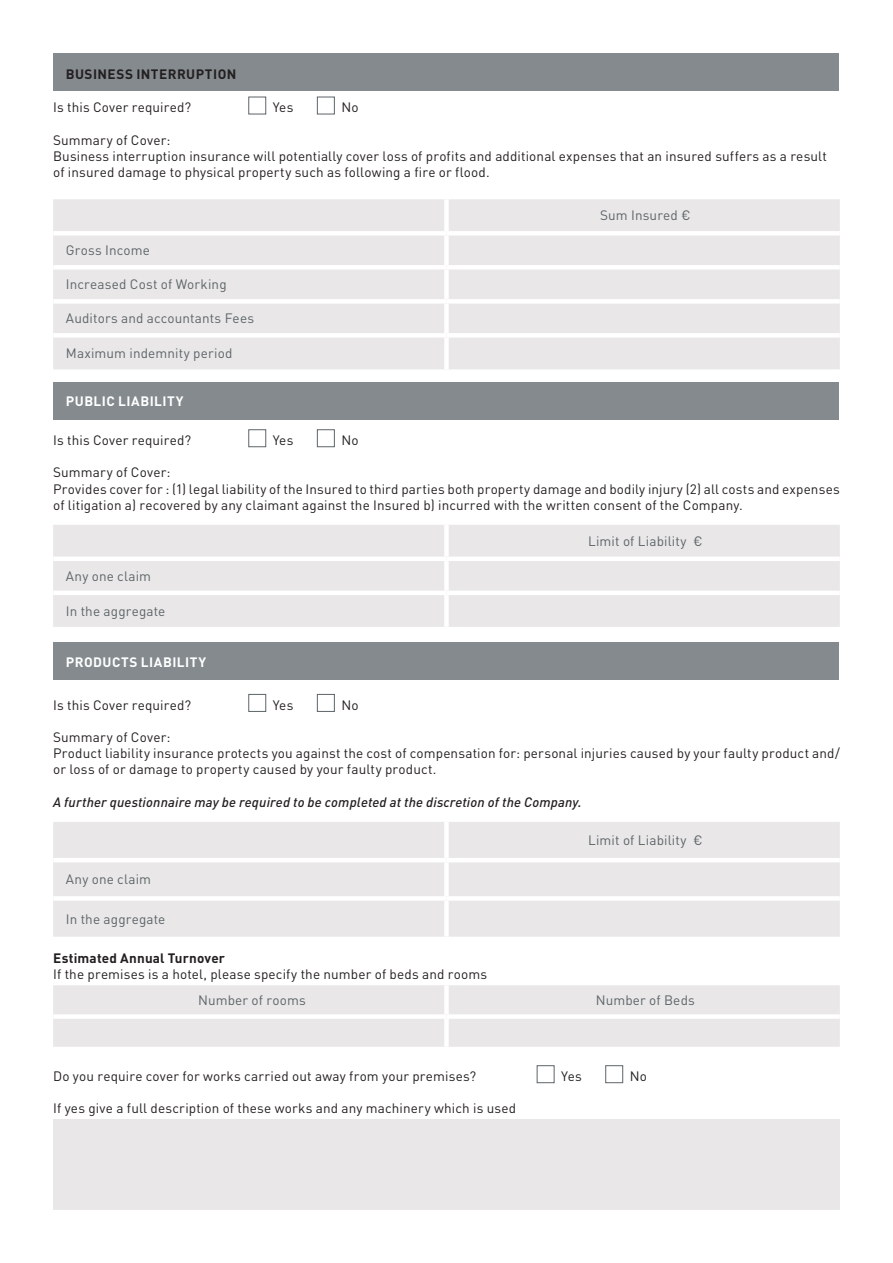
<style>
.page{position:relative;width:893px;height:1263px;background:#fff}
.page>*{position:absolute;margin:0;border:0;box-sizing:border-box;transform-origin:0 0}
.Body_text{font:13.5px/16.2px "DIN Pro";letter-spacing:.01em;color:#231f20}
.Body_text-2{font:13.5px "DIN Pro";letter-spacing:.01em;color:#5c6468}
.Footer_Disclaimar{font:13.5px/16.2px "DIN Pro";letter-spacing:.01em;color:#231f20}
.Body_text-3{font:italic 500 13.5px "DIN Pro";letter-spacing:.01em;color:#231f20}
.t1{font:700 13.5px "DIN Pro";letter-spacing:.035em;color:#fff}
.Body_text-4{font:700 13.5px "DIN Pro";letter-spacing:.01em;color:#231f20}
.Paragraph_Header{font:700 13.5px "DIN Pro";letter-spacing:.035em;color:#231f20}
</style>
<div class="page">
<div style="left:53px;top:53px;width:785px;height:38px;background:#848a8d"></div>
<div style="left:248px;top:97px;width:18px;height:17px;background:#fff;border:1px solid #5c6468"></div>
<div style="left:317px;top:97px;width:18px;height:17px;background:#fff;border:1px solid #5c6468"></div>
<div style="left:53px;top:199px;width:787px;height:170px;background:#e9e7e8"></div>
<div style="left:444px;top:199px;width:5px;height:32px;background:#fff"></div>
<div style="left:53px;top:231px;width:393px;height:5px;background:#fff"></div>
<div style="left:446px;top:231px;width:394px;height:5px;background:#fff"></div>
<div style="left:444px;top:236px;width:5px;height:29px;background:#fff"></div>
<div style="left:53px;top:265px;width:393px;height:5px;background:#fff"></div>
<div style="left:446px;top:265px;width:394px;height:5px;background:#fff"></div>
<div style="left:444px;top:270px;width:5px;height:29px;background:#fff"></div>
<div style="left:53px;top:299px;width:393px;height:5px;background:#fff"></div>
<div style="left:446px;top:299px;width:394px;height:5px;background:#fff"></div>
<div style="left:444px;top:304px;width:5px;height:29px;background:#fff"></div>
<div style="left:53px;top:333px;width:393px;height:5px;background:#fff"></div>
<div style="left:446px;top:333px;width:394px;height:5px;background:#fff"></div>
<div style="left:444px;top:338px;width:5px;height:31px;background:#fff"></div>
<div style="left:248px;top:429px;width:18px;height:18px;background:#fff;border:1px solid #5c6468"></div>
<div style="left:317px;top:429px;width:18px;height:18px;background:#fff;border:1px solid #5c6468"></div>
<div style="left:53px;top:525px;width:787px;height:102px;background:#e9e7e8"></div>
<div style="left:444px;top:525px;width:5px;height:32px;background:#fff"></div>
<hr style="left:53px;top:557px;width:393px;height:4px;background:#fff">
<hr style="left:446px;top:557px;width:394px;height:4px;background:#fff">
<div style="left:444px;top:561px;width:5px;height:30px;background:#fff"></div>
<hr style="left:53px;top:591px;width:393px;height:4px;background:#fff">
<hr style="left:446px;top:591px;width:394px;height:4px;background:#fff">
<div style="left:444px;top:595px;width:5px;height:32px;background:#fff"></div>
<div style="left:248px;top:694px;width:18px;height:18px;background:#fff;border:1px solid #5c6468"></div>
<div style="left:317px;top:694px;width:18px;height:18px;background:#fff;border:1px solid #5c6468"></div>
<div style="left:53px;top:822px;width:787px;height:115px;background:#e9e7e8"></div>
<div style="left:444px;top:822px;width:5px;height:36px;background:#fff"></div>
<hr style="left:53px;top:858px;width:393px;height:4px;background:#fff">
<hr style="left:446px;top:858px;width:394px;height:4px;background:#fff">
<div style="left:444px;top:862px;width:5px;height:34px;background:#fff"></div>
<div style="left:53px;top:896px;width:393px;height:5px;background:#fff"></div>
<div style="left:446px;top:896px;width:394px;height:5px;background:#fff"></div>
<div style="left:444px;top:901px;width:5px;height:36px;background:#fff"></div>
<div style="left:53px;top:985px;width:787px;height:62px;background:#e9e7e8"></div>
<div style="left:444px;top:985px;width:5px;height:29px;background:#fff"></div>
<div style="left:53px;top:1014px;width:393px;height:5px;background:#fff"></div>
<div style="left:446px;top:1014px;width:394px;height:5px;background:#fff"></div>
<div style="left:444px;top:1019px;width:5px;height:28px;background:#fff"></div>
<div style="left:537px;top:1065px;width:17px;height:18px;background:#fff;border:1px solid #5c6468"></div>
<div style="left:605px;top:1065px;width:18px;height:18px;background:#fff;border:1px solid #5c6468"></div>
<div style="left:53px;top:1119px;width:787px;height:91px;background:#e9e7e8"></div>
<div style="left:53px;top:382px;width:785px;height:37px;background:#848a8d"></div>
<div style="left:53px;top:642px;width:785px;height:38px;background:#848a8d"></div>
<p class="Paragraph_Header" style="left:66px;top:63px;width:172px">BUSINESS INTERRUPTION</p>
<p class="Body_text" style="left:53px;top:98px;width:140px">Is this Cover required?</p>
<p class="Body_text" style="left:273px;top:98px;width:22px">Yes</p>
<p class="Body_text" style="left:341px;top:98px;width:19px">No</p>
<p class="Body_text" style="left:53px;top:130px;width:119px">Summary of Cover:</p>
<p class="Footer_Disclaimar" style="left:53px;top:147px;width:775px">Business interruption insurance will potentially cover loss of profits and additional expenses that an insured suffers as a result of insured damage to physical property such as following a fire or flood.</p>
<p class="Body_text-2" style="left:600px;top:204px;width:92px">Sum Insured €</p>
<p class="Body_text-2" style="left:66px;top:240px;width:86px">Gross Income</p>
<p class="Body_text-2" style="left:66px;top:274px;width:162px">Increased Cost of Working</p>
<p class="Body_text-2" style="left:66px;top:308px;width:190px">Auditors and accountants Fees</p>
<p class="Body_text-2" style="left:66px;top:343px;width:168px">Maximum indemnity period</p>
<p class="t1" style="left:66px;top:390px;width:119px">PUBLIC LIABILITY</p>
<p class="Body_text" style="left:53px;top:431px;width:140px">Is this Cover required?</p>
<p class="Body_text" style="left:273px;top:431px;width:22px">Yes</p>
<p class="Body_text" style="left:341px;top:431px;width:19px">No</p>
<p class="Body_text" style="left:53px;top:463px;width:119px">Summary of Cover:</p>
<p class="Body_text" style="left:53px;top:479px;width:788px">Provides cover for : (1) legal liability of the Insured to third parties both property damage and bodily injury (2) all costs and expenses of litigation a) recovered by any claimant against the Insured b) incurred with the written consent of the Company.</p>
<p class="Body_text-2" style="left:588px;top:530px;width:116px">Limit of Liability €</p>
<p class="Body_text-2" style="left:66px;top:565px;width:87px">Any one claim</p>
<p class="Body_text-2" style="left:66px;top:600px;width:101px">In the aggregate</p>
<p class="t1" style="left:66px;top:651px;width:142px">PRODUCTS LIABILITY</p>
<p class="Body_text" style="left:53px;top:695px;width:140px">Is this Cover required?</p>
<p class="Body_text" style="left:273px;top:695px;width:22px">Yes</p>
<p class="Body_text" style="left:341px;top:695px;width:19px">No</p>
<p class="Body_text" style="left:53px;top:728px;width:119px">Summary of Cover:</p>
<p class="Body_text" style="left:53px;top:744px;width:788px">Product liability insurance protects you against the cost of compensation for: personal injuries caused by your faulty product and/ or loss of or damage to property caused by your faulty product.</p>
<p class="Body_text-3" style="left:53px;top:791px;width:530px">A further questionnaire may be required to be completed at the discretion of the Company.</p>
<p class="Body_text-2" style="left:588px;top:829px;width:116px">Limit of Liability €</p>
<p class="Body_text-2" style="left:66px;top:868px;width:87px">Any one claim</p>
<p class="Body_text-2" style="left:66px;top:908px;width:101px">In the aggregate</p>
<p class="Body_text-4" style="left:53px;top:947px;width:173px">Estimated Annual Turnover</p>
<p class="Body_text" style="left:53px;top:965px;width:435px">If the premises is a hotel, please specify the number of beds and rooms</p>
<p class="Body_text-2" style="left:198px;top:989px;width:109px">Number of rooms</p>
<p class="Body_text-2" style="left:596px;top:989px;width:101px">Number of Beds</p>
<p class="Body_text" style="left:53px;top:1067px;width:425px">Do you require cover for works carried out away from your premises?</p>
<p class="Body_text" style="left:561px;top:1067px;width:22px">Yes</p>
<p class="Body_text" style="left:630px;top:1067px;width:19px">No</p>
<p class="Body_text" style="left:53px;top:1099px;width:465px">If yes give a full description of these works and any machinery which is used</p>
</div>
